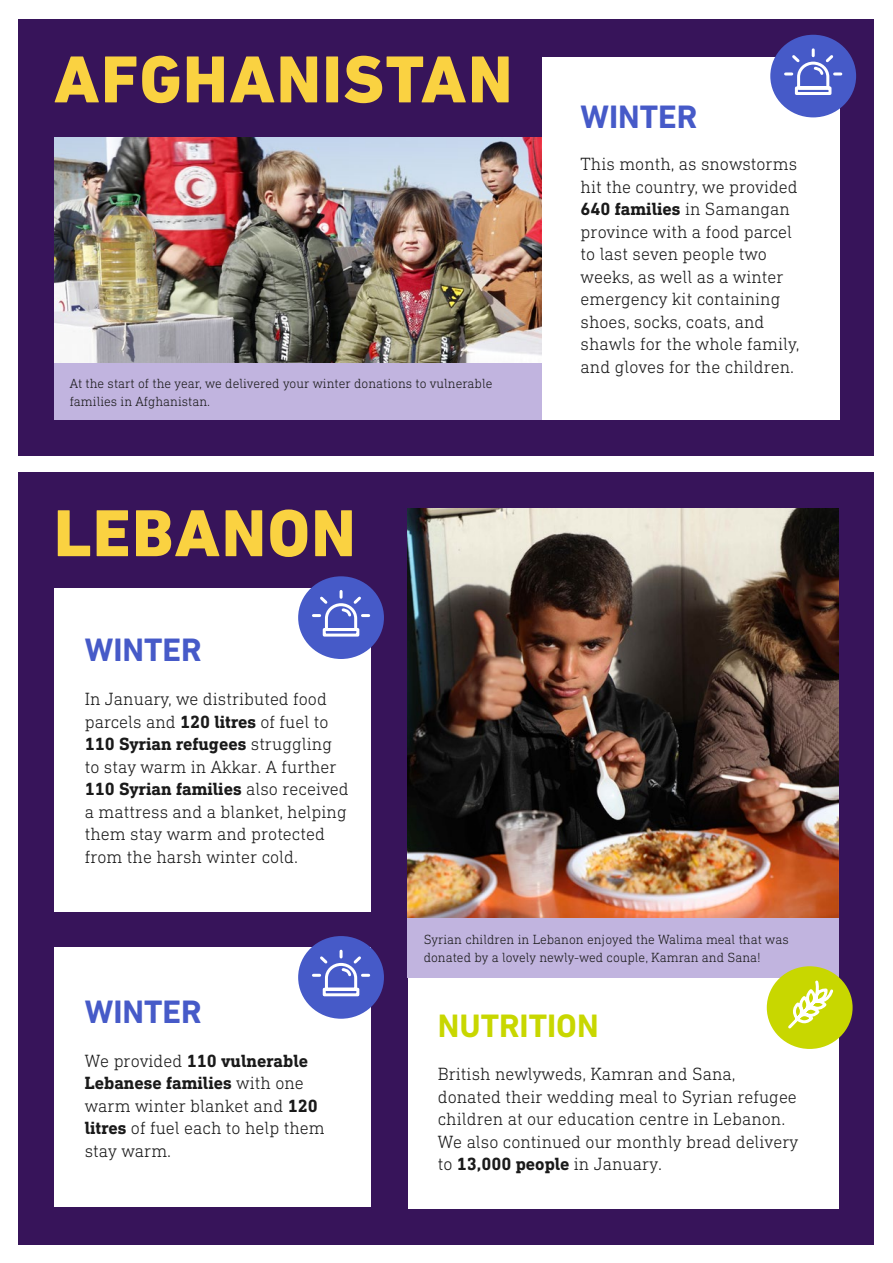
<style>
.page{position:relative;width:893px;height:1263px;background:#fff}
.page>*{position:absolute;margin:0;border:0;box-sizing:border-box;transform-origin:0 0}
.t1{font:800 67.5px "DIN Next LT Pro";letter-spacing:.025em;color:#fad241}
.Heading{font:700 33px "DIN Next LT Pro";color:#465ac8}
.Heading-2{font:700 33px "DIN Next LT Pro";color:#c8d700}
.BodyCopy{font:300 18px/22.5px "DIN Next Slab Pro";color:#1a1a1a}
.Sub_Heading{font:300 13.5px/18px "DIN Next Slab Pro";color:#1a1a1a}
.s1{font-weight:700}
</style>
<div class="page">
<div style="left:19px;top:472px;width:855px;height:773px;background:#37145a"></div>
<div style="left:54px;top:588px;width:317px;height:323px;background:#fff"></div>
<div style="left:54px;top:947px;width:317px;height:260px;background:#fff"></div>
<div style="left:298px;top:576px;width:86px;height:83px;background:#465ac8;border-radius:50%"></div>
<svg style="left:310px;top:588px;width:62px;height:49px"></svg>
<div style="left:298px;top:936px;width:86px;height:83px;background:#465ac8;border-radius:50%"></div>
<svg style="left:310px;top:948px;width:62px;height:49px"></svg>
<div style="left:19px;top:19px;width:855px;height:436px;background:#37145a"></div>
<div style="left:408px;top:974px;width:431px;height:235px;background:#fff"></div>
<img style="left:55px;top:138px;width:487px;height:225px">
<div style="left:55px;top:363px;width:487px;height:57px;background:#c1b4df"></div>
<div style="left:542px;top:57px;width:297px;height:363px;background:#fff"></div>
<div style="left:770px;top:35px;width:86px;height:82px;background:#465ac8;border-radius:50%"></div>
<svg style="left:784px;top:48px;width:59px;height:47px"></svg>
<img style="left:407px;top:509px;width:432px;height:409px">
<div style="left:407px;top:918px;width:432px;height:59px;background:#c1b4df"></div>
<div style="left:767px;top:966px;width:86px;height:83px;background:#c8d700;border-radius:50%"></div>
<img style="left:785px;top:455px;width:50px;height:574px">
<p class="t1" style="left:54px;top:40px;width:460px">AFGHANISTAN</p>
<p class="Sub_Heading" style="left:70px;top:374px;width:424px">At the start of the year, we delivered your winter donations to vulnerable families in Afghanistan.</p>
<p class="t1" style="left:54px;top:493px;width:303px">LEBANON</p>
<p class="Heading" style="left:85px;top:631px;width:118px">WINTER</p>
<p class="BodyCopy" style="left:85px;top:688px;width:265px">In January, we distributed food parcels and <span class="s1">120 litres</span> of fuel to<br><span class="s1">110 Syrian refugees</span> struggling to stay warm in Akkar. A further<br><span class="s1">110 Syrian families</span> also received a mattress and a blanket, helping them stay warm and protected from the harsh winter cold.</p>
<p class="Heading" style="left:581px;top:98px;width:118px">WINTER</p>
<p class="BodyCopy" style="left:581px;top:153px;width:221px">This month, as snowstorms hit the country, we provided<br><span class="s1">640 families</span> in Samangan province with a food parcel to last seven people two weeks, as well as a winter emergency kit containing shoes, socks, coats, and shawls for the whole family, and gloves for the children.</p>
<p class="Heading" style="left:85px;top:992px;width:118px">WINTER</p>
<p class="BodyCopy" style="left:85px;top:1049px;width:241px">We provided <span class="s1">110 vulnerable<br>Lebanese families</span> with one warm winter blanket and <span class="s1">120 litres</span> of fuel each to help them stay warm.</p>
<p class="Sub_Heading" style="left:424px;top:930px;width:367px">Syrian children in Lebanon enjoyed the Walima meal that was donated by a lovely newly-wed couple, Kamran and Sana!</p>
<p class="Heading-2" style="left:438px;top:1006px;width:162px">NUTRITION</p>
<p class="BodyCopy" style="left:438px;top:1063px;width:362px">British newlyweds, Kamran and Sana, donated their wedding meal to Syrian refugee children at our education centre in Lebanon.<br>We also continued our monthly bread delivery to <span class="s1">13,000 people</span> in January.</p>
</div>
